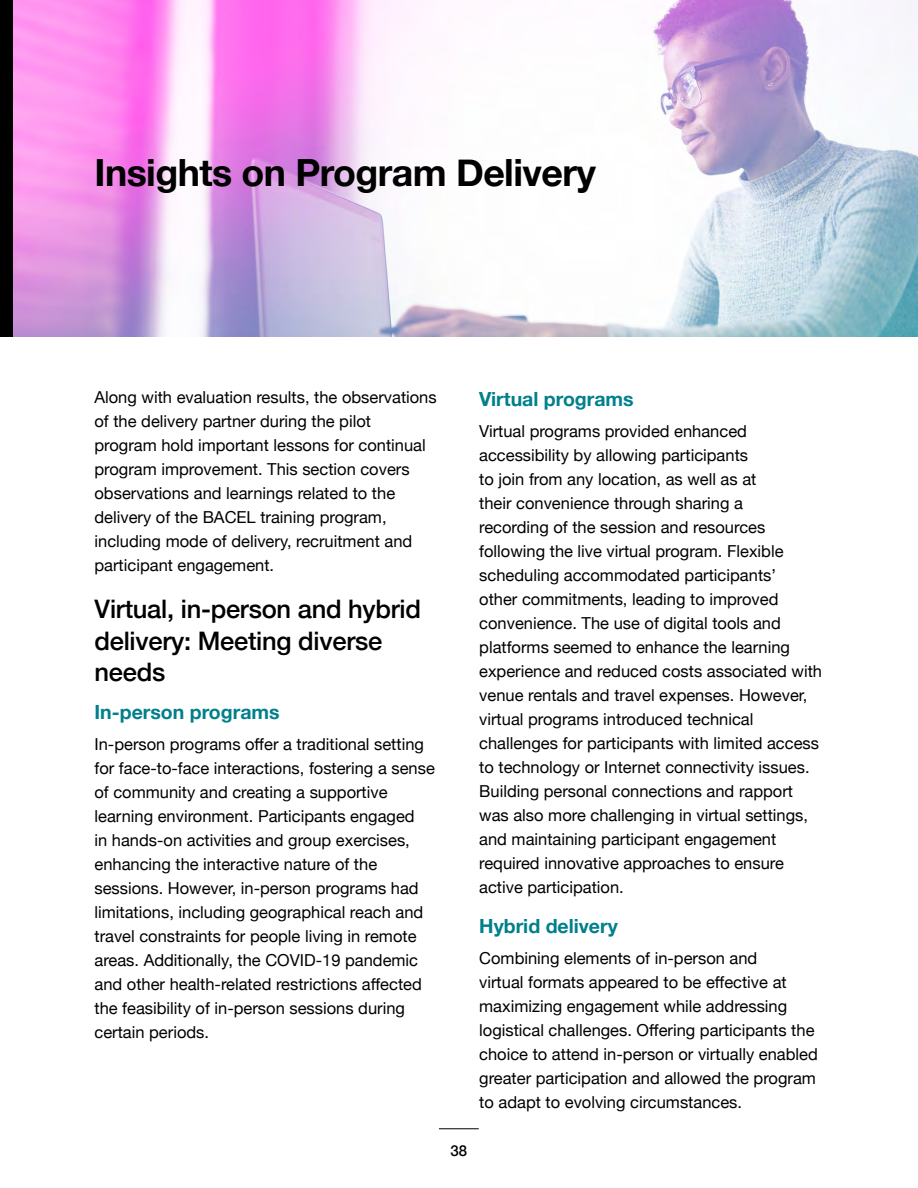
<style>
.page{position:relative;width:918px;height:1188px;background:#fff}
.page>*{position:absolute;margin:0;border:0;box-sizing:border-box;transform-origin:0 0}
.H2-Section_Titles{font:700 37.5px "Helvetica Neue";letter-spacing:-.015em;color:#000}
.H3-Text_Heading{font:500 25.5px/31.5px "Helvetica Neue";letter-spacing:-.01em;color:#000}
.H4-Text_Subheading{font:700 19.5px "Helvetica Neue";color:#00808c}
.Paragraph{font:16.5px/24px "Helvetica Neue";color:#000}
.t1{font:500 15px "Helvetica Neue";color:#000}
</style>
<div class="page">
<hr style="left:439px;top:1128px;width:40px;height:1px;background:#000">
<img style="left:13px;top:0;width:905px;height:337px">
<div style="left:0;top:0;width:13px;height:337px;background:#000"></div>
<h2 class="H2-Section_Titles" style="left:94px;top:143px;width:503px">Insights on Program Delivery</h2>
<p class="Paragraph" style="left:94px;top:386px;width:344px">Along with evaluation results, the observations of the delivery partner during the pilot program hold important lessons for continual program improvement. This section covers observations and learnings related to the delivery of the BACEL training program, including mode of delivery, recruitment and participant engagement.</p>
<h3 class="H3-Text_Heading" style="left:94px;top:592px;width:328px">Virtual, in-person and hybrid delivery: Meeting diverse needs</h3>
<h4 class="H4-Text_Subheading" style="left:94px;top:697px;width:187px">In-person programs</h4>
<p class="Paragraph" style="left:94px;top:733px;width:342px">In-person programs offer a traditional setting for face-to-face interactions, fostering a sense of community and creating a supportive learning environment. Participants engaged<br>in hands-on activities and group exercises, enhancing the interactive nature of the sessions. However, in-person programs had limitations, including geographical reach and travel constraints for people living in remote areas. Additionally, the COVID-19 pandemic and other health-related restrictions affected the feasibility of in-person sessions during certain periods.</p>
<h4 class="H4-Text_Subheading" style="left:479px;top:384px;width:156px">Virtual programs</h4>
<p class="Paragraph" style="left:479px;top:420px;width:344px">Virtual programs provided enhanced accessibility by allowing participants<br>to join from any location, as well as at<br>their convenience through sharing a<br>recording of the session and resources following the live virtual program. Flexible scheduling accommodated participants’<br>other commitments, leading to improved convenience. The use of digital tools and platforms seemed to enhance the learning experience and reduced costs associated with venue rentals and travel expenses. However, virtual programs introduced technical challenges for participants with limited access to technology or Internet connectivity issues.<br>Building personal connections and rapport was also more challenging in virtual settings, and maintaining participant engagement required innovative approaches to ensure active participation.</p>
<h4 class="H4-Text_Subheading" style="left:479px;top:911px;width:140px">Hybrid delivery</h4>
<p class="Paragraph" style="left:479px;top:947px;width:340px">Combining elements of in-person and<br>virtual formats appeared to be effective at maximizing engagement while addressing logistical challenges. Offering participants the choice to attend in-person or virtually enabled greater participation and allowed the program to adapt to evolving circumstances.</p>
<p class="t1" style="left:451px;top:1139px;width:18px">38</p>
</div>
